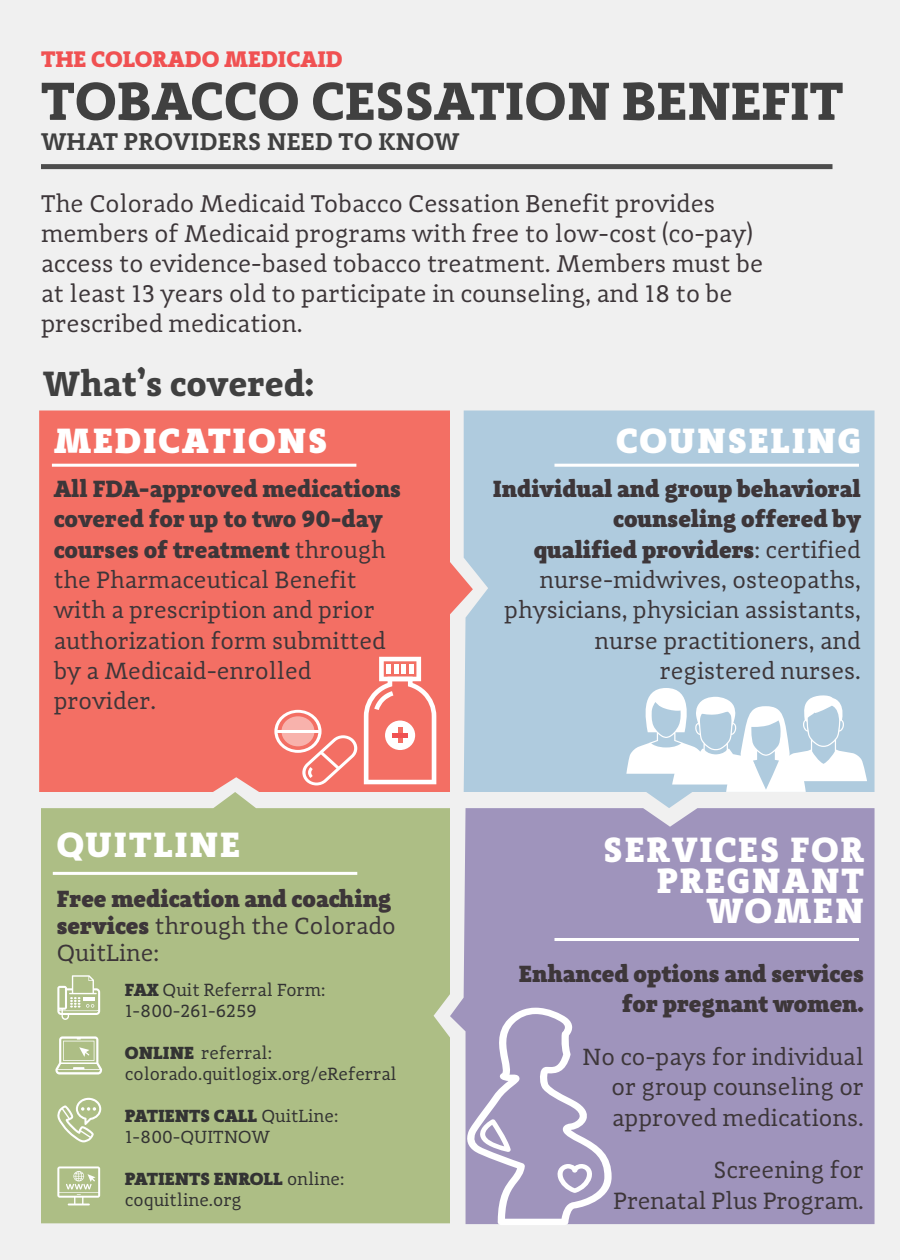
<style>
.page{position:relative;width:900px;height:1260px;background:#f0f0f0}
.page>*{position:absolute;margin:0;border:0;box-sizing:border-box;transform-origin:0 0}
.t1{font:700 55.25px "Adagio Slab";color:#404040}
.t2{font:900 36.25px/30.2px "Adagio Slab";letter-spacing:.05em;color:#fff;text-align:right}
.t3{font:800 36.25px "Adagio Slab";letter-spacing:.05em;color:#fff}
.t4{font:700 36.25px "Adagio Slab";color:#404040}
.t5{font:25px/30px "Adagio Slab";color:#3d3639}
.t6{font:600 25px "Adagio Slab";letter-spacing:.01em;color:#404040}
.t7{font:24.25px/30.2px "Adagio Slab";color:#3d3639;text-align:right}
.t8{font:800 24.25px/27.2px "Adagio Slab";color:#3d3639}
.t9{font:900 23.25px "Adagio Slab";color:#f05152}
.t10{font:18.25px/21.2px "Adagio Slab";color:#333}
.s1{font-weight:900}
.s2{font-weight:400}
.s3{font-weight:800}
</style>
<div class="page">
<div style="left:39px;top:411px;width:425px;height:381px;background:#f36f64"></div>
<div style="left:464px;top:411px;width:411px;height:397px;background:#afcbde"></div>
<div style="left:41px;top:792px;width:409px;height:431px;background:#adbe85"></div>
<svg style="left:274px;top:710px;width:83px;height:75px;background:#f58e86"></svg>
<svg style="left:364px;top:657px;width:72px;height:127px"></svg>
<hr style="left:387px;top:664px;width:4px;height:10px;background:#fff">
<div style="left:394px;top:664px;width:5px;height:10px;background:#fff"></div>
<hr style="left:402px;top:664px;width:4px;height:10px;background:#fff">
<div style="left:409px;top:664px;width:5px;height:10px;background:#fff"></div>
<svg style="left:57px;top:975px;width:43px;height:45px"></svg>
<svg style="left:55px;top:1036px;width:47px;height:39px"></svg>
<svg style="left:57px;top:1098px;width:44px;height:44px"></svg>
<svg style="left:57px;top:1166px;width:43px;height:39px"></svg>
<hr style="left:52px;top:464px;width:304px;height:3px;background:#fff">
<hr style="left:554px;top:464px;width:305px;height:3px;background:#fff">
<hr style="left:53px;top:872px;width:304px;height:3px;background:#fff">
<div style="left:450px;top:808px;width:425px;height:416px;background:#9f94bc"></div>
<svg style="left:465px;top:1008px;width:147px;height:217px"></svg>
<hr style="left:554px;top:938px;width:305px;height:3px;background:#fff">
<svg style="left:626px;top:688px;width:241px;height:104px"></svg>
<div style="left:41px;top:164px;width:791px;height:5px;background:#4d4d4d"></div>
<p class="t9" style="left:41px;top:44px;width:303px">THE COLORADO MEDICAID</p>
<h1 class="t1" style="left:41px;top:65px;width:804px">TOBACCO CESSATION BENEFIT</h1>
<p class="t6" style="left:41px;top:125px;width:420px">WHAT PROVIDERS NEED TO KNOW</p>
<p class="t5" style="left:41px;top:189px;width:724px">The Colorado Medicaid Tobacco Cessation Benefit provides members of Medicaid programs with free to low-cost (co-pay) access to evidence-based tobacco treatment. Members must be at least 13 years old to participate in counseling, and 18 to be prescribed medication.</p>
<h2 class="t4" style="left:43px;top:360px;width:273px">What’s covered:</h2>
<h2 class="t3" style="left:54px;top:416px;width:275px">MEDICATIONS</h2>
<p class="t7" style="left:54px;top:474px;width:349px;text-align:left"><span class="s1">All FDA-approved medications covered for up to two 90-day courses of treatment</span> through the Pharmaceutical Benefit with a prescription and prior authorization form submitted by a Medicaid-enrolled provider.</p>
<h2 class="t2" style="left:57px;top:830px;width:185px">QUITLINE</h2>
<p class="t8" style="left:57px;top:885px;width:341px">Free medication and coaching services <span class="s2">through the Colorado<br>QuitLine:</span></p>
<p class="t10" style="left:125px;top:980px;width:202px"><span class="s1">FAX</span> Quit Referral Form:<br>1-800-261-6259</p>
<p class="t10" style="left:125px;top:1043px;width:273px"><span class="s3">ONLINE</span> referral: colorado.quitlogix.org/eReferral</p>
<p class="t10" style="left:125px;top:1105px;width:215px"><span class="s3">PATIENTS CALL</span> QuitLine:<br>1-800-QUITNOW</p>
<p class="t10" style="left:125px;top:1168px;width:221px"><span class="s3">PATIENTS ENROLL</span> online: coquitline.org</p>
<h2 class="t3" style="left:616px;top:416px;width:246px">COUNSELING</h2>
<p class="t7" style="left:493px;top:474px;width:370px"><span class="s3">Individual and group behavioral counseling offered by<br>qualified providers</span>: certified nurse-midwives, osteopaths, physicians, physician assistants, nurse practitioners, and registered nurses.</p>
<h2 class="t2" style="left:604px;top:836px;width:262px">SERVICES FOR<br>PREGNANT<br>WOMEN</h2>
<p class="t8" style="left:519px;top:959px;width:347px;line-height:30.2px;text-align:right">Enhanced options and services for pregnant women.</p>
<p class="t7" style="left:612px;top:1042px;width:254px;text-align:justify;text-indent:-29px">No co-pays for individual or group counseling or approved medications.</p>
<p class="t7" style="left:614px;top:1155px;width:252px">Screening for<br>Prenatal Plus Program.</p>
</div>
